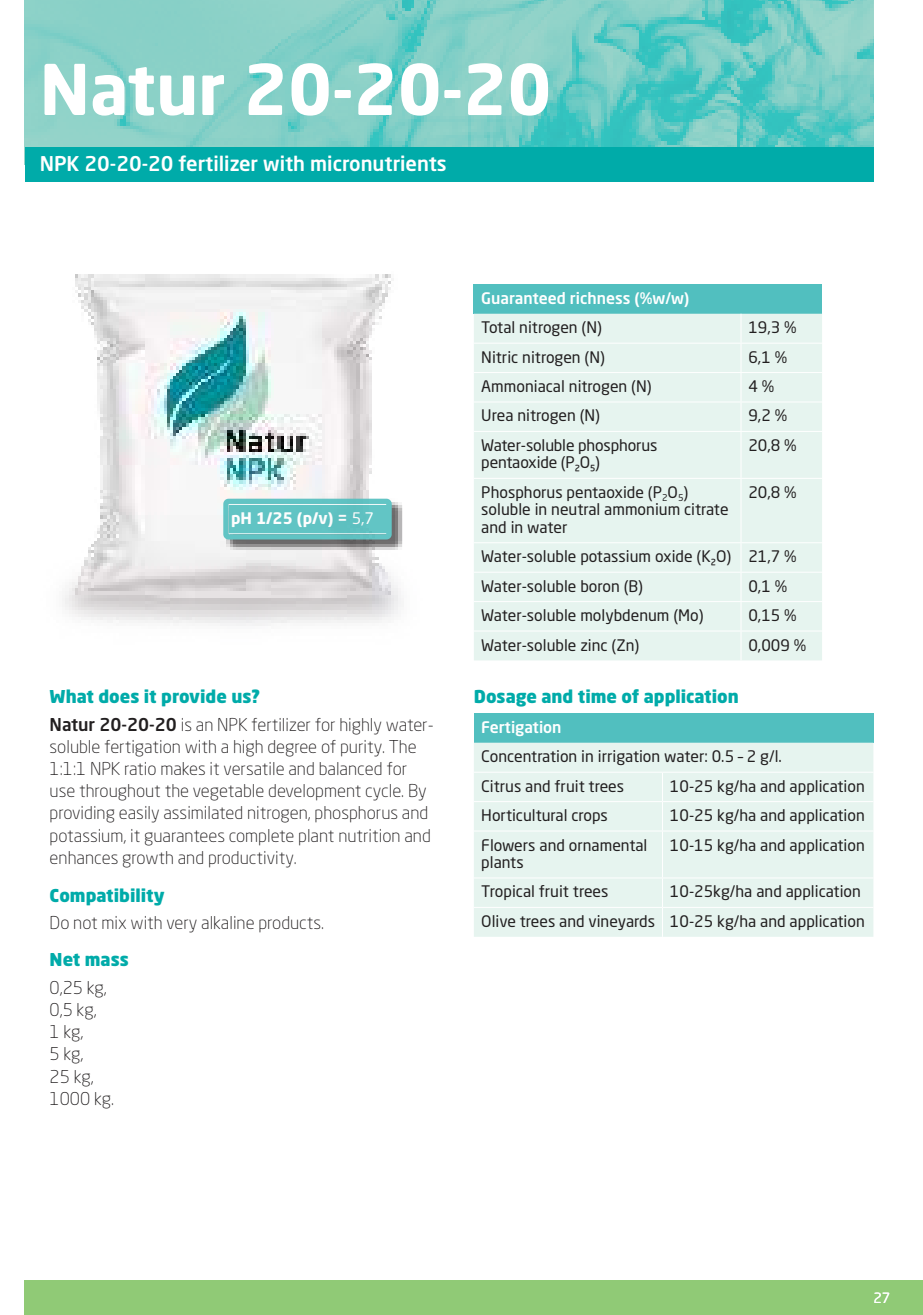
<style>
.page{position:relative;width:923px;height:1315px;background:#fff}
.page>*{position:absolute;margin:0;border:0;box-sizing:border-box;transform-origin:0 0}
.t1{font:700 68.95px "Neo Sans W1 G";color:#fff}
.t2{font:500 20.12px "Neo Sans W1 G";color:#fff}
.t3{font:300 17.5px/22.2px "Neo Sans W1 G";color:#221f20}
.t4{font:900 17.5px "Neo Sans W1 G";color:#00aba9}
.t5{font:15.75px/17.5px "Neo Sans W1 G";color:#221f20}
.t6{font:500 15.75px "Neo Sans W1 G";color:#fff}
.t7{font:700 15.75px "Neo Sans W1 G";color:#fff}
.t8{font:14px "Neo Sans W1 G";color:#fff}
.s1{font-weight:400}
.s2{font-weight:900;color:#00aba9}
.s3{font-weight:500}
</style>
<div class="page">
<div style="left:25px;top:1280px;width:898px;height:35px;background:#90ca76"></div>
<img style="left:25px;top:0;width:848px;height:148px">
<div style="left:25px;top:148px;width:848px;height:34px;background:#00aba9"></div>
<img style="left:62px;top:274px;width:341px;height:352px">
<div style="left:474px;top:713px;width:399px;height:29px;background:#51bfbf"></div>
<div style="left:474px;top:742px;width:399px;height:195px;background:#e6f4ef"></div>
<hr style="left:474px;top:772px;width:188px;height:1px;background:#fff">
<hr style="left:662px;top:772px;width:211px;height:1px;background:#fff">
<hr style="left:474px;top:801px;width:188px;height:1px;background:#fff">
<hr style="left:662px;top:801px;width:211px;height:1px;background:#fff">
<svg style="left:662px;top:773px;width:1px;height:57px"></svg>
<hr style="left:474px;top:830px;width:188px;height:1px;background:#fff">
<hr style="left:662px;top:830px;width:211px;height:1px;background:#fff">
<hr style="left:662px;top:831px;width:1px;height:46px;background:#fff">
<hr style="left:474px;top:877px;width:188px;height:1px;background:#fff">
<hr style="left:662px;top:877px;width:211px;height:1px;background:#fff">
<hr style="left:474px;top:907px;width:188px;height:1px;background:#fff">
<hr style="left:662px;top:907px;width:211px;height:1px;background:#fff">
<svg style="left:662px;top:878px;width:1px;height:59px"></svg>
<div style="left:223px;top:498px;width:179px;height:52px;background:#221f20;opacity:.75"></div>
<div style="left:228px;top:504px;width:158px;height:30px;background:#61c4c4"></div>
<div style="left:223px;top:499px;width:169px;height:40px;border:5px solid #51bfbf;border-radius:3px"></div>
<div style="left:474px;top:284px;width:348px;height:30px;background:#51bfbf"></div>
<div style="left:474px;top:314px;width:348px;height:346px;background:#e6f4ef"></div>
<hr style="left:474px;top:343px;width:267px;height:1px;background:#fff">
<hr style="left:741px;top:343px;width:81px;height:1px;background:#fff">
<hr style="left:474px;top:372px;width:267px;height:1px;background:#fff">
<hr style="left:741px;top:372px;width:81px;height:1px;background:#fff">
<hr style="left:474px;top:401px;width:267px;height:1px;background:#fff">
<hr style="left:741px;top:401px;width:81px;height:1px;background:#fff">
<svg style="left:740px;top:314px;width:1px;height:117px"></svg>
<hr style="left:474px;top:431px;width:267px;height:1px;background:#fff">
<hr style="left:741px;top:431px;width:81px;height:1px;background:#fff">
<hr style="left:740px;top:432px;width:1px;height:46px;background:#fff">
<hr style="left:474px;top:478px;width:267px;height:1px;background:#fff">
<hr style="left:741px;top:478px;width:81px;height:1px;background:#fff">
<hr style="left:740px;top:479px;width:1px;height:63px;background:#fff">
<hr style="left:474px;top:542px;width:267px;height:1px;background:#fff">
<hr style="left:741px;top:542px;width:81px;height:1px;background:#fff">
<hr style="left:474px;top:572px;width:267px;height:1px;background:#fff">
<hr style="left:741px;top:572px;width:81px;height:1px;background:#fff">
<hr style="left:474px;top:601px;width:267px;height:1px;background:#fff">
<hr style="left:741px;top:601px;width:81px;height:1px;background:#fff">
<hr style="left:474px;top:630px;width:267px;height:1px;background:#fff">
<hr style="left:741px;top:630px;width:81px;height:1px;background:#fff">
<svg style="left:740px;top:543px;width:1px;height:117px"></svg>
<hr style="left:0;top:0;width:1px;height:1315px;background:#8fd1c1">
<h1 class="t1" style="left:40px;top:61px;width:513px">Natur 20-20-20</h1>
<p class="t2" style="left:40px;top:155px;width:408px">NPK 20-20-20 fertilizer with micronutrients</p>
<p class="t7" style="left:231px;top:511px;width:145px">pH 1/25 (p/v) = <span class="s1">5,7</span></p>
<p class="t3" style="left:50px;top:685px;width:385px;line-height:27.1px"><span class="s2">What does it provide us?<br></span><span class="s3">Natur 20-20-20</span> is an NPK fertilizer for highly water-</p>
<p class="t3" style="left:50px;top:737px;width:383px">soluble fertigation with a high degree of purity. The 1:1:1 NPK ratio makes it versatile and balanced for use throughout the vegetable development cycle. By providing easily assimilated nitrogen, phosphorus and potassium, it guarantees complete plant nutrition and enhances growth and productivity.</p>
<p class="t4" style="left:50px;top:887px;width:117px">Compatibility</p>
<p class="t3" style="left:50px;top:913px;width:276px">Do not mix with very alkaline products.</p>
<p class="t4" style="left:50px;top:952px;width:81px">Net mass</p>
<p class="t3" style="left:50px;top:977px;width:66px">0,25 kg,<br>0,5 kg,<br>1 kg,<br>5 kg,<br>25 kg,<br>1000 kg.</p>
<p class="t6" style="left:481px;top:291px;width:209px">Guaranteed richness (%w/w)</p>
<p class="t5" style="left:481px;top:320px;width:122px">Total nitrogen (N)</p>
<p class="t5" style="left:748px;top:320px;width:50px">19,3 %</p>
<p class="t5" style="left:481px;top:349px;width:125px">Nitric nitrogen (N)</p>
<p class="t5" style="left:748px;top:349px;width:40px">6,1 %</p>
<p class="t5" style="left:481px;top:379px;width:172px">Ammoniacal nitrogen (N)</p>
<p class="t5" style="left:748px;top:379px;width:27px">4 %</p>
<p class="t5" style="left:481px;top:408px;width:120px">Urea nitrogen (N)</p>
<p class="t5" style="left:748px;top:408px;width:40px">9,2 %</p>
<p class="t5" style="left:481px;top:438px;width:177px">Water-soluble phosphorus pentaoxide (P₂O₅)</p>
<p class="t5" style="left:748px;top:438px;width:50px">20,8 %</p>
<p class="t5" style="left:481px;top:484px;width:249px">Phosphorus pentaoxide (P<sub>2</sub>O<sub>5</sub>) soluble in neutral ammonium citrate and in water</p>
<p class="t5" style="left:748px;top:484px;width:50px">20,8 %</p>
<p class="t5" style="left:481px;top:543px;width:317px;line-height:29.4px">Water-soluble potassium oxide (K₂O) 21,7 %<br>Water-soluble boron (B)</p>
<p class="t5" style="left:748px;top:578px;width:40px">0,1 %</p>
<p class="t5" style="left:481px;top:608px;width:224px">Water-soluble molybdenum (Mo)</p>
<p class="t5" style="left:748px;top:608px;width:50px">0,15 %</p>
<p class="t5" style="left:481px;top:637px;width:160px">Water-soluble zinc (Zn)</p>
<p class="t5" style="left:748px;top:637px;width:59px">0,009 %</p>
<p class="t4" style="left:474px;top:689px;width:266px">Dosage and time of application</p>
<p class="t6" style="left:481px;top:720px;width:82px">Fertigation</p>
<p class="t5" style="left:481px;top:743px;width:302px;line-height:29.4px">Concentration in irrigation water: 0.5 – 2 g/l.<br>Citrus and fruit trees</p>
<p class="t5" style="left:670px;top:778px;width:196px">10-25 kg/ha and application</p>
<p class="t5" style="left:481px;top:808px;width:128px">Horticultural crops</p>
<p class="t5" style="left:670px;top:808px;width:196px">10-25 kg/ha and application</p>
<p class="t5" style="left:481px;top:837px;width:168px">Flowers and ornamental plants</p>
<p class="t5" style="left:670px;top:837px;width:196px">10-15 kg/ha and application</p>
<p class="t5" style="left:481px;top:884px;width:129px">Tropical fruit trees</p>
<p class="t5" style="left:481px;top:878px;width:385px;line-height:29.4px;text-align:right">10-25kg/ha and application<br>Olive trees and vineyards 10-25 kg/ha and application</p>
<p class="t8" style="left:873px;top:1291px;width:18px">27</p>
</div>
